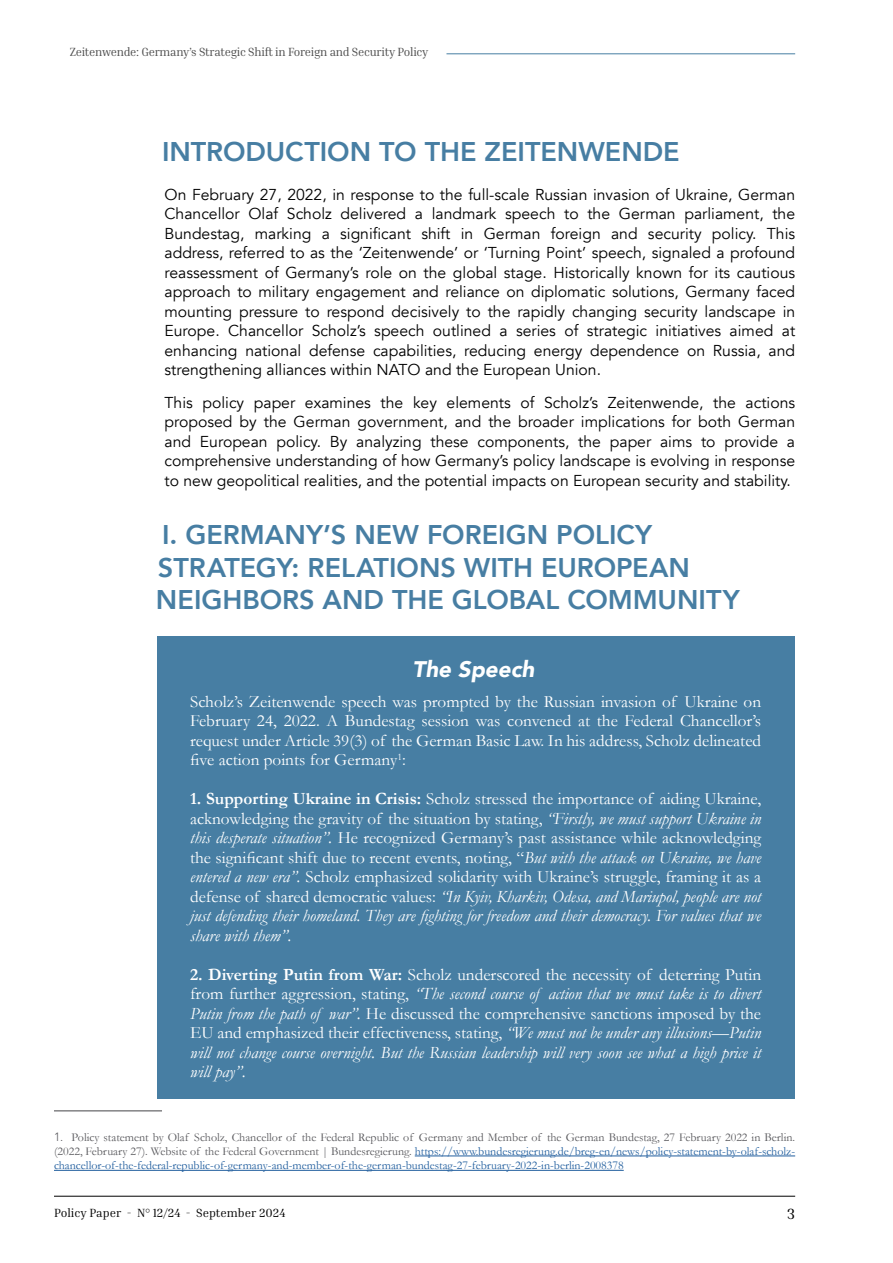
<style>
.page{position:relative;width:893px;height:1263px;background:#fff}
.page>*{position:absolute;margin:0;border:0;box-sizing:border-box;transform-origin:0 0}
.t1{font:800 27px/32.4px "Avenir";color:#477ea3}
.t2{font:italic 900 22.5px "Avenir";color:#fff}
.t3{font:17.25px/19.5px "Garamond";color:#fff;text-align:justify}
.t4{font:italic 17.25px/19.5px "Garamond";color:#fff;text-align:justify}
.t5{font:15.75px/19.5px "Avenir";color:#000;text-align:justify}
.t6{font:15px "Inria Serif";color:#000}
.t7{font:12px/14.4px "Garamond";color:#215e9e;text-align:justify}
.t8{font:12px "Inria Serif";letter-spacing:-.02em;color:#4a4a4a}
.t9{font:12px "Inria Serif";color:#000}
.s1{font-weight:700}
.s2{font-style:italic}
.s3{font-weight:700;font-style:normal}
.s4{font-style:normal}
.s5{font-family:"Avenir";font-weight:300;color:#58585c}
.s6{color:#58585c}
</style>
<div class="page">
<hr style="left:54px;top:1196px;width:741px;height:1px;background:#000">
<hr style="left:446px;top:54px;width:349px;height:1px;background:#477ea3">
<div style="left:157px;top:636px;width:638px;height:462px;background:#477ea3"></div>
<hr style="left:54px;top:1110px;width:108px;height:1px;background:#58585c">
<hr style="left:415px;top:1155px;width:380px;height:1px;background:#215e9e">
<hr style="left:54px;top:1170px;width:570px;height:1px;background:#215e9e">
<p class="t8" style="left:70px;top:44px;width:360px">Zeitenwende: Germany’s Strategic Shift in Foreign and Security Policy</p>
<h1 class="t1" style="left:162px;top:135px;width:519px">INTRODUCTION TO THE ZEITENWENDE</h1>
<p class="t5" style="left:165px;top:185px;width:632px">On February 27, 2022, in response to the full-scale Russian invasion of Ukraine, German Chancellor Olaf Scholz delivered a landmark speech to the German parliament, the Bundestag, marking a significant shift in German foreign and security policy. This address, referred to as the ‘Zeitenwende’ or ‘Turning Point’ speech, signaled a profound reassessment of Germany’s role on the global stage. Historically known for its cautious approach to military engagement and reliance on diplomatic solutions, Germany faced mounting pressure to respond decisively to the rapidly changing security landscape in Europe. Chancellor Scholz’s speech outlined a series of strategic initiatives aimed at enhancing national defense capabilities, reducing energy dependence on Russia, and strengthening alliances within NATO and the European Union.</p>
<p class="t5" style="left:165px;top:393px;width:632px">This policy paper examines the key elements of Scholz’s Zeitenwende, the actions proposed by the German government, and the broader implications for both German and European policy. By analyzing these components, the paper aims to provide a comprehensive understanding of how Germany’s policy landscape is evolving in response to new geopolitical realities, and the potential impacts on European security and stability.</p>
<h1 class="t1" style="left:156px;top:519px;width:585px">I. GERMANY’S NEW FOREIGN POLICY<br>STRATEGY: RELATIONS WITH EUROPEAN<br>NEIGHBORS AND THE GLOBAL COMMUNITY</h1>
<h2 class="t2" style="left:412px;top:650px;width:124px">The Speech</h2>
<p class="t3" style="left:190px;top:691px;width:573px">Scholz’s Zeitenwende speech was prompted by the Russian invasion of Ukraine on February 24, 2022. A Bundestag session was convened at the Federal Chancellor’s request under Article 39(3) of the German Basic Law. In his address, Scholz delineated five action points for Germany<sup>1</sup>:</p>
<p class="t3" style="left:190px;top:789px;width:573px"><span class="s1">1. Supporting Ukraine in Crisis:</span> Scholz stressed the importance of aiding Ukraine, acknowledging the gravity of the situation by stating, <span class="s2">“Firstly, we must support Ukraine in this desperate situation”.</span> He recognized Germany’s past assistance while acknowledging the significant shift due to recent events, noting, “<span class="s2">But with the attack on Ukraine, we have entered a new era”.</span> Scholz emphasized solidarity with Ukraine’s struggle, framing it as a defense of shared democratic values: <span class="s2">“In Kyiv, Kharkiv, Odesa, and Mariupol, people are not just defending their homeland. They are fighting for freedom and their democracy. For values that we share with them”.</span></p>
<p class="t4" style="left:190px;top:964px;width:573px"><span class="s3">2. Diverting Putin from War:</span> <span class="s4">Scholz underscored the necessity of deterring Putin from further aggression, stating,</span> “The second course of action that we must take is to divert Putin from the path of war”. <span class="s4">He discussed the comprehensive sanctions imposed by the EU and emphasized their effectiveness, stating,</span> “We must not be under any illusions—Putin will not change course overnight. But the Russian leadership will very soon see what a high price it will pay”.</p>
<p class="t7" style="left:54px;top:1129px;width:743px"><span class="s5">1.</span> <span class="s6">Policy statement by Olaf Scholz, Chancellor of the Federal Republic of Germany and Member of the German Bundestag, 27 February 2022 in Berlin. (2022, February 27). Website of the Federal Government | Bundesregierung.</span> https://www.bundesregierung.de/breg-en/news/policy-statement-by-olaf-scholz&shy;chancellor-of-the-federal-republic-of-germany-and-member-of-the-german-bundestag-27-february-2022-in-berlin-2008378</p>
<p class="t9" style="left:54px;top:1205px;width:233px">Policy Paper - N° 12/24 - September 2024</p>
<p class="t6" style="left:787px;top:1204px;width:9px">3</p>
</div>
